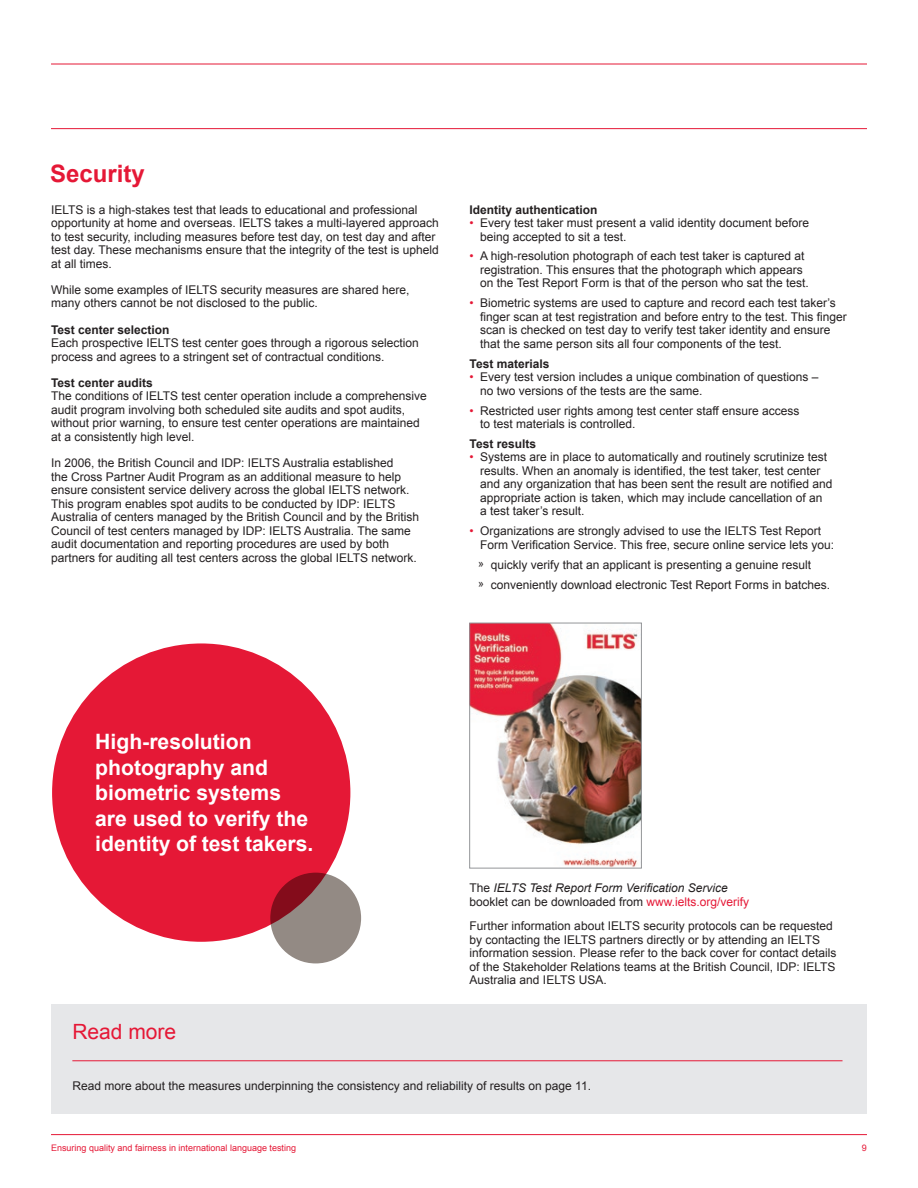
<style>
.page{position:relative;width:918px;height:1188px;background:#fff}
.page>*{position:absolute;margin:0;border:0;box-sizing:border-box;transform-origin:0 0}
.t1{font:700 24px "Arial";color:#e51836}
.t2{font:700 21.15px/25.3px "Arial";color:#fff}
.t3{font:21px "Arial";color:#e51836}
.t4{font:12px/13.5px "Arial";color:#231f20}
.t5{font:italic 12px/13.5px "Arial";color:#231f20}
.t6{font:700 12px "Arial";color:#231f20}
.t7{font:9px "Arial";color:#e51836}
.s1{color:#e51836}
.s2{font-size:10.5px}
.s3{font-style:normal}
.s4{font-style:normal;color:#e51836}
</style>
<div class="page">
<hr style="left:51px;top:1134px;width:816px;height:1px;background:#e51836">
<img style="left:472px;top:625px;width:167px;height:241px">
<div style="left:51px;top:1004px;width:816px;height:110px;background:#e6e7e9"></div>
<hr style="left:72px;top:1061px;width:771px;height:1px;background:#e51836">
<div style="left:270px;top:873px;width:91px;height:90px;background:#938a84;border-radius:50%"></div>
<div style="left:52px;top:643px;width:298px;height:299px;background:#e51836;border-radius:50%"></div>
<hr style="left:51px;top:64px;width:816px;height:1px;background:#e51836">
<hr style="left:51px;top:128px;width:816px;height:1px;background:#e51836">
<h1 class="t1" style="left:50px;top:158px;width:96px">Security</h1>
<p class="t4" style="left:51px;top:203px;width:389px">IELTS is a high-stakes test that leads to educational and professional opportunity at home and overseas. IELTS takes a multi-layered approach to test security, including measures before test day, on test day and after test day. These mechanisms ensure that the integrity of the test is upheld at all times.</p>
<p class="t4" style="left:51px;top:283px;width:360px">While some examples of IELTS security measures are shared here, many others cannot be not disclosed to the public.</p>
<p class="t6" style="left:51px;top:321px;width:120px">Test center selection</p>
<p class="t4" style="left:51px;top:336px;width:369px">Each prospective IELTS test center goes through a rigorous selection process and agrees to a stringent set of contractual conditions.</p>
<p class="t6" style="left:51px;top:375px;width:103px">Test center audits</p>
<p class="t4" style="left:51px;top:389px;width:377px">The conditions of IELTS test center operation include a comprehensive audit program involving both scheduled site audits and spot audits, without prior warning, to ensure test center operations are maintained at a consistently high level.</p>
<p class="t4" style="left:51px;top:456px;width:370px">In 2006, the British Council and IDP: IELTS Australia established<br>the Cross Partner Audit Program as an additional measure to help ensure consistent service delivery across the global IELTS network.<br>This program enables spot audits to be conducted by IDP: IELTS Australia of centers managed by the British Council and by the British Council of test centers managed by IDP: IELTS Australia. The same audit documentation and reporting procedures are used by both partners for auditing all test centers across the global IELTS network.</p>
<p class="t6" style="left:470px;top:201px;width:130px">Identity authentication</p>
<p class="t4" style="left:480px;top:216px;width:330px;text-indent:-11px"><span class="s1">•</span> Every test taker must present a valid identity document before being accepted to sit a test.</p>
<p class="t4" style="left:480px;top:250px;width:330px;text-indent:-11px"><span class="s1">•</span> A high-resolution photograph of each test taker is captured at registration. This ensures that the photograph which appears on the Test Report Form is that of the person who sat the test.</p>
<p class="t4" style="left:480px;top:296px;width:368px;text-indent:-11px"><span class="s1">•</span> Biometric systems are used to capture and record each test taker’s finger scan at test registration and before entry to the test. This finger scan is checked on test day to verify test taker identity and ensure that the same person sits all four components of the test.</p>
<p class="t6" style="left:470px;top:356px;width:81px">Test materials</p>
<p class="t4" style="left:480px;top:370px;width:340px;text-indent:-11px"><span class="s1">•</span> Every test version includes a unique combination of questions – no two versions of the tests are the same.</p>
<p class="t4" style="left:480px;top:404px;width:321px;text-indent:-11px"><span class="s1">•</span> Restricted user rights among test center staff ensure access to test materials is controlled.</p>
<p class="t6" style="left:470px;top:436px;width:68px">Test results</p>
<p class="t4" style="left:480px;top:451px;width:354px;text-indent:-11px"><span class="s1">•</span> Systems are in place to automatically and routinely scrutinize test results. When an anomaly is identified, the test taker, test center and any organization that has been sent the result are notified and appropriate action is taken, which may include cancellation of an<br>a test taker’s result.</p>
<p class="t4" style="left:480px;top:525px;width:355px;text-indent:-11px"><span class="s1">•</span> Organizations are strongly advised to use the IELTS Test Report<br>Form Verification Service. This free, secure online service lets you:</p>
<p class="t4" style="left:478px;top:555px;width:354px;line-height:20px"><span class="s2">»</span> quickly verify that an applicant is presenting a genuine result<br><span class="s2">»</span> conveniently download electronic Test Report Forms in batches.</p>
<h2 class="t2" style="left:95px;top:730px;width:220px">High-resolution photography and biometric systems are used to verify the identity of test takers.</h2>
<h3 class="t3" style="left:72px;top:1018px;width:105px">Read more</h3>
<p class="t5" style="left:470px;top:882px;width:281px"><span class="s3">The</span> IELTS Test Report Form Verification Service <span class="s3">booklet can be downloaded from</span> <span class="s4">www.ielts.org/verify</span></p>
<p class="t4" style="left:470px;top:919px;width:368px">Further information about IELTS security protocols can be requested by contacting the IELTS partners directly or by attending an IELTS information session. Please refer to the back cover for contact details of the Stakeholder Relations teams at the British Council, IDP: IELTS Australia and IELTS USA.</p>
<p class="t4" style="left:72px;top:1079px;width:520px">Read more about the measures underpinning the consistency and reliability of results on page 11.</p>
<p class="t7" style="left:51px;top:1142px;width:247px">Ensuring quality and fairness in international language testing</p>
<p class="t7" style="left:862px;top:1142px;width:7px">9</p>
</div>
